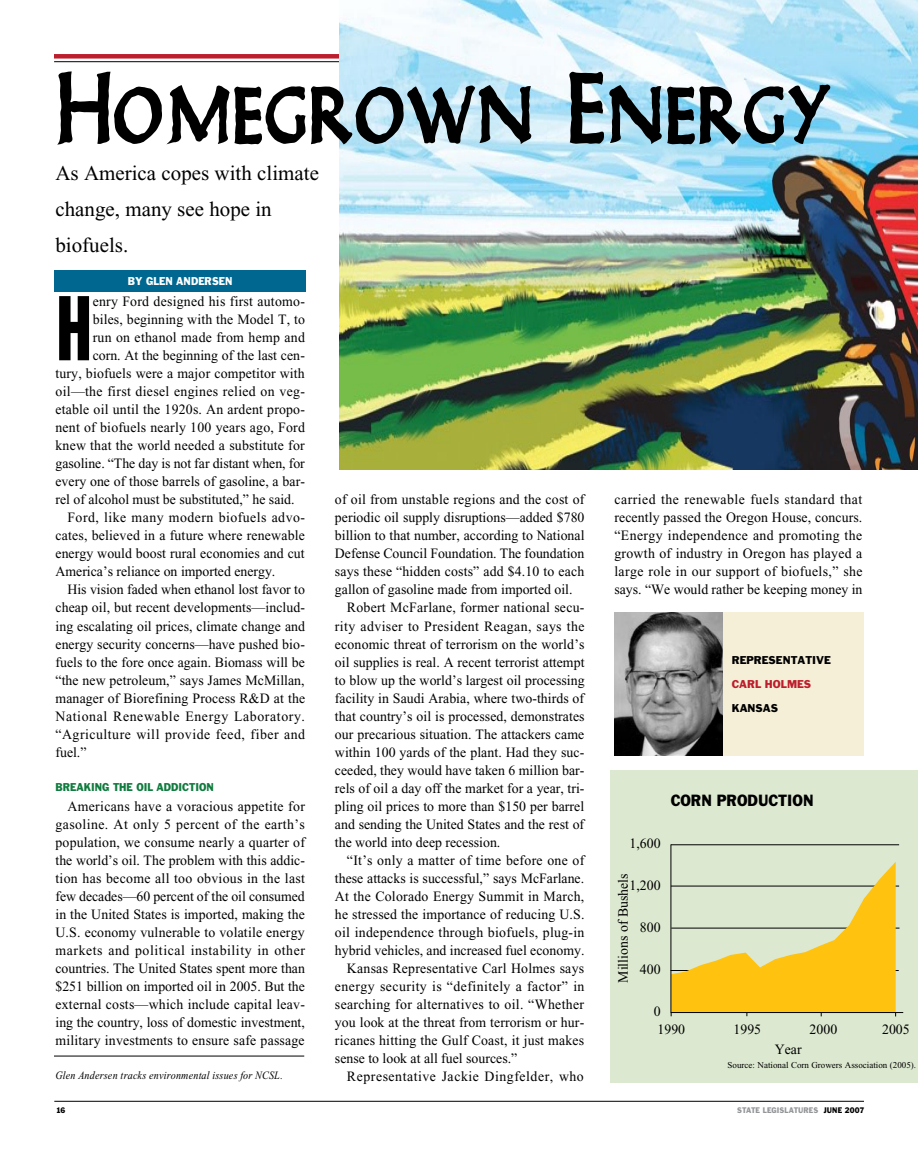
<style>
.page{position:relative;width:918px;height:1176px;background:#fff}
.page>*{position:absolute;margin:0;border:0;box-sizing:border-box;transform-origin:0 0}
.t1{font:90.15px "Franklin Gothic Extra Cond";color:#000}
.t2{font:700 90px "Timber Rust";letter-spacing:-.015em;color:#000;scale:.9 1}
.t3{font:21px/36px "Times New Roman";color:#000}
.t4{font:15px "Franklin Gothic";color:#000;scale:.9 1}
.t5{font:14.25px/18px "Times New Roman";letter-spacing:.005em;color:#000;text-align:justify}
.t6{font:14.25px "Times New Roman";letter-spacing:.03em;color:#000}
.t7{font:14.25px "Times New Roman";letter-spacing:.035em;color:#000}
.t8{font:14.25px "Times New Roman";letter-spacing:.025em;color:#000}
.t9{font:14.25px "Times New Roman";letter-spacing:.045em;color:#000}
.t10{font:14.25px "Times New Roman";letter-spacing:.04em;color:#000}
.t11{font:italic 11.25px "Times New Roman";letter-spacing:.015em;color:#000;scale:.9 1}
.t12{font:10.5px "Franklin Gothic";color:#107b3e;scale:.9 1}
.t13{font:10.5px "Franklin Gothic";color:#000}
.t14{font:10.5px "Franklin Gothic";color:#fff;scale:.9 1}
.t15{font:10.5px "Franklin Gothic";color:#bd1e2d}
.t16{font:9px "Times New Roman";color:#000}
.t17{font:7.5px "Franklin Gothic";letter-spacing:.01em;color:#939598;scale:.9 1}
.t18{font:7.5px "Franklin Gothic";color:#000;scale:.9 1}
.s1{color:#000}
</style>
<div class="page">
<hr style="left:54px;top:1100px;width:810px;height:1px;background:#000">
<hr style="left:54px;top:61px;width:810px;height:1px;background:#000">
<hr style="left:54px;top:54px;width:810px;height:4px;background:#bd1e2d">
<div style="left:54px;top:270px;width:252px;height:21px;background:#006890"></div>
<div style="left:610px;top:770px;width:308px;height:311px;background:#dce9d0"></div>
<img style="left:339px;top:0;width:579px;height:470px">
<svg style="left:670px;top:844px;width:234px;height:172px"></svg>
<div style="left:614px;top:612px;width:250px;height:143px;background:#f5efd8"></div>
<img style="left:614px;top:612px;width:109px;height:143px">
<hr style="left:54px;top:1055px;width:250px;height:1px;background:#000">
<h2 class="t2" style="left:55px;top:67px;width:864px">Homegrown Energy</h2>
<h3 class="t3" style="left:55px;top:155px;width:265px">As America copes with climate change, many see hope in biofuels.</h3>
<p class="t14" style="left:128px;top:274px;width:50px">BY GLENAN</p>
<p class="t14" style="left:191px;top:274px;width:46px">DERSEN</p>
<h1 class="t1" style="left:56px;top:280px;width:39px">H</h1>
<p class="t5" style="left:93px;top:292px;width:214px">enry Ford designed his first automo-</p>
<p class="t5" style="left:93px;top:310px;width:214px">biles, beginning with the Model T, to</p>
<p class="t5" style="left:93px;top:328px;width:214px">run on ethanol made from hemp and</p>
<p class="t5" style="left:93px;top:346px;width:214px">corn. At the beginning of the last cen-</p>
<p class="t5" style="left:56px;top:364px;width:251px">tury, biofuels were a major competitor with</p>
<p class="t5" style="left:56px;top:382px;width:251px">oil—the first diesel engines relied on veg-</p>
<p class="t5" style="left:56px;top:400px;width:251px">etable oil until the 1920s. An ardent propo-</p>
<p class="t5" style="left:56px;top:418px;width:251px">nent of biofuels nearly 100 years ago, Ford</p>
<p class="t5" style="left:56px;top:436px;width:251px">knew that the world needed a substitute for</p>
<p class="t5" style="left:56px;top:454px;width:251px">gasoline. “The day is not far distant when, for</p>
<p class="t5" style="left:56px;top:472px;width:251px">every one of those barrels of gasoline, a bar-</p>
<p class="t5" style="left:56px;top:490px;width:241px">rel of alcohol must be substituted,” he said.</p>
<p class="t7" style="left:67px;top:509px;width:239px">Ford, like many modern biofuels advo-</p>
<p class="t5" style="left:56px;top:526px;width:251px">cates, believed in a future where renewable</p>
<p class="t5" style="left:56px;top:544px;width:251px">energy would boost rural economies and cut</p>
<p class="t5" style="left:56px;top:562px;width:221px">America’s reliance on imported energy.</p>
<p class="t5" style="left:67px;top:580px;width:239px">His vision faded when ethanol lost favor to</p>
<p class="t5" style="left:56px;top:598px;width:251px">cheap oil, but recent developments—includ-</p>
<p class="t5" style="left:56px;top:616px;width:251px">ing escalating oil prices, climate change and</p>
<p class="t5" style="left:56px;top:634px;width:251px">energy security concerns—have pushed bio-</p>
<p class="t5" style="left:56px;top:652px;width:251px">fuels to the fore once again. Biomass will be</p>
<p class="t5" style="left:56px;top:670px;width:251px">“the new petroleum,” says James McMillan,</p>
<p class="t5" style="left:56px;top:688px;width:251px">manager of Biorefining Process R&amp;D at the</p>
<p class="t9" style="left:56px;top:707px;width:251px">National Renewable Energy Laboratory.</p>
<p class="t7" style="left:56px;top:725px;width:251px">“Agriculture will provide feed, fiber and</p>
<p class="t5" style="left:56px;top:742px;width:33px">fuel.”</p>
<p class="t12" style="left:56px;top:780px;width:169px">BREAKING THE OIL ADDICTION</p>
<p class="t5" style="left:56px;top:796px;width:251px;text-indent:12px">Americans have a voracious appetite for gasoline. At only 5 percent of the earth’s population, we consume nearly a quarter of the world’s oil. The problem with this addic&shy;tion has become all too obvious in the last few decades—60 percent of the oil consumed in the United States is imported, making the U.S. economy vulnerable to volatile energy markets and political instability in other countries. The United States spent more than $251 billion on imported oil in 2005. But the external costs—which include capital leav&shy;ing the country, loss of domestic investment, military investments to ensure safe passage</p>
<p class="t11" style="left:55px;top:1069px;width:254px">Glen Andersen tracks environmental issues for NCSL.</p>
<p class="t5" style="left:335px;top:490px;width:251px">of oil from unstable regions and the cost of</p>
<p class="t5" style="left:335px;top:508px;width:251px">periodic oil supply disruptions—added $780</p>
<p class="t5" style="left:335px;top:526px;width:251px">billion to that number, according to National</p>
<p class="t5" style="left:335px;top:544px;width:251px">Defense Council Foundation. The foundation</p>
<p class="t5" style="left:335px;top:562px;width:251px">says these “hidden costs” add $4.10 to each</p>
<p class="t5" style="left:335px;top:580px;width:239px">gallon of gasoline made from imported oil.</p>
<p class="t5" style="left:347px;top:598px;width:239px">Robert McFarlane, former national secu-</p>
<p class="t6" style="left:335px;top:617px;width:251px">rity adviser to President Reagan, says the</p>
<p class="t5" style="left:335px;top:634px;width:251px">economic threat of terrorism on the world’s</p>
<p class="t5" style="left:335px;top:652px;width:251px">oil supplies is real. A recent terrorist attempt</p>
<p class="t5" style="left:335px;top:670px;width:251px">to blow up the world’s largest oil processing</p>
<p class="t5" style="left:335px;top:688px;width:251px">facility in Saudi Arabia, where two-thirds of</p>
<p class="t5" style="left:335px;top:706px;width:251px">that country’s oil is processed, demonstrates</p>
<p class="t5" style="left:335px;top:724px;width:251px">our precarious situation. The attackers came</p>
<p class="t5" style="left:335px;top:742px;width:251px">within 100 yards of the plant. Had they suc-</p>
<p class="t5" style="left:335px;top:760px;width:251px">ceeded, they would have taken 6 million bar-</p>
<p class="t5" style="left:335px;top:778px;width:251px">rels of oil a day off the market for a year, tri-</p>
<p class="t5" style="left:335px;top:796px;width:251px">pling oil prices to more than $150 per barrel</p>
<p class="t5" style="left:335px;top:814px;width:251px">and sending the United States and the rest of</p>
<p class="t5" style="left:335px;top:832px;width:167px">the world into deep recession.</p>
<p class="t5" style="left:347px;top:850px;width:239px">“It’s only a matter of time before one of</p>
<p class="t5" style="left:335px;top:868px;width:251px">these attacks is successful,” says McFarlane.</p>
<p class="t5" style="left:335px;top:886px;width:251px">At the Colorado Energy Summit in March,</p>
<p class="t5" style="left:335px;top:904px;width:251px">he stressed the importance of reducing U.S.</p>
<p class="t5" style="left:335px;top:922px;width:251px">oil independence through biofuels, plug-in</p>
<p class="t5" style="left:335px;top:940px;width:251px">hybrid vehicles, and increased fuel economy.</p>
<p class="t5" style="left:347px;top:958px;width:239px">Kansas Representative Carl Holmes says</p>
<p class="t6" style="left:335px;top:977px;width:251px">energy security is “definitely a factor” in</p>
<p class="t8" style="left:335px;top:995px;width:251px">searching for alternatives to oil. “Whether</p>
<p class="t5" style="left:335px;top:1012px;width:251px">you look at the threat from terrorism or hur-</p>
<p class="t5" style="left:335px;top:1030px;width:251px">ricanes hitting the Gulf Coast, it just makes</p>
<p class="t5" style="left:335px;top:1048px;width:184px">sense to look at all fuel sources.”</p>
<p class="t10" style="left:347px;top:1067px;width:238px">Representative Jackie Dingfelder, who</p>
<p class="t5" style="left:614px;top:490px;width:250px">carried the renewable fuels standard that recently passed the Oregon House, concurs. “Energy independence and promoting the growth of industry in Oregon has played a large role in our support of biofuels,” she says. “We would rather be keeping money in</p>
<p class="t13" style="left:732px;top:653px;width:101px">REPRESENTATIVE</p>
<p class="t15" style="left:732px;top:677px;width:81px">CARL HOLMES</p>
<p class="t13" style="left:732px;top:701px;width:48px">KANSAS</p>
<p class="t4" style="left:671px;top:791px;width:148px">CORN PRODUCTION</p>
<p class="t5" style="left:630px;top:833px;width:33px">1,600</p>
<p class="t5" style="left:630px;top:875px;width:33px">1,200</p>
<p class="t5" style="left:640px;top:917px;width:22px">800</p>
<p class="t5" style="left:640px;top:959px;width:22px">400</p>
<p class="t5" style="left:654px;top:1001px;width:8px">0</p>
<p class="t5" style="left:614px;top:982px;width:111px;rotate:-90deg">Millions of Bushels</p>
<p class="t5" style="left:658px;top:1019px;width:29px">1990</p>
<p class="t5" style="left:734px;top:1019px;width:29px">1995</p>
<p class="t5" style="left:810px;top:1019px;width:29px">2000</p>
<p class="t5" style="left:882px;top:1019px;width:29px">2005</p>
<p class="t5" style="left:775px;top:1039px;width:28px">Year</p>
<p class="t16" style="left:728px;top:1059px;width:190px">Source: National Corn Growers Association (2005).</p>
<p class="t18" style="left:56px;top:1105px;width:12px">16</p>
<p class="t17" style="left:737px;top:1105px;width:143px">STATE LEGISLATURES <span class="s1">JUNE 2007</span></p>
</div>
